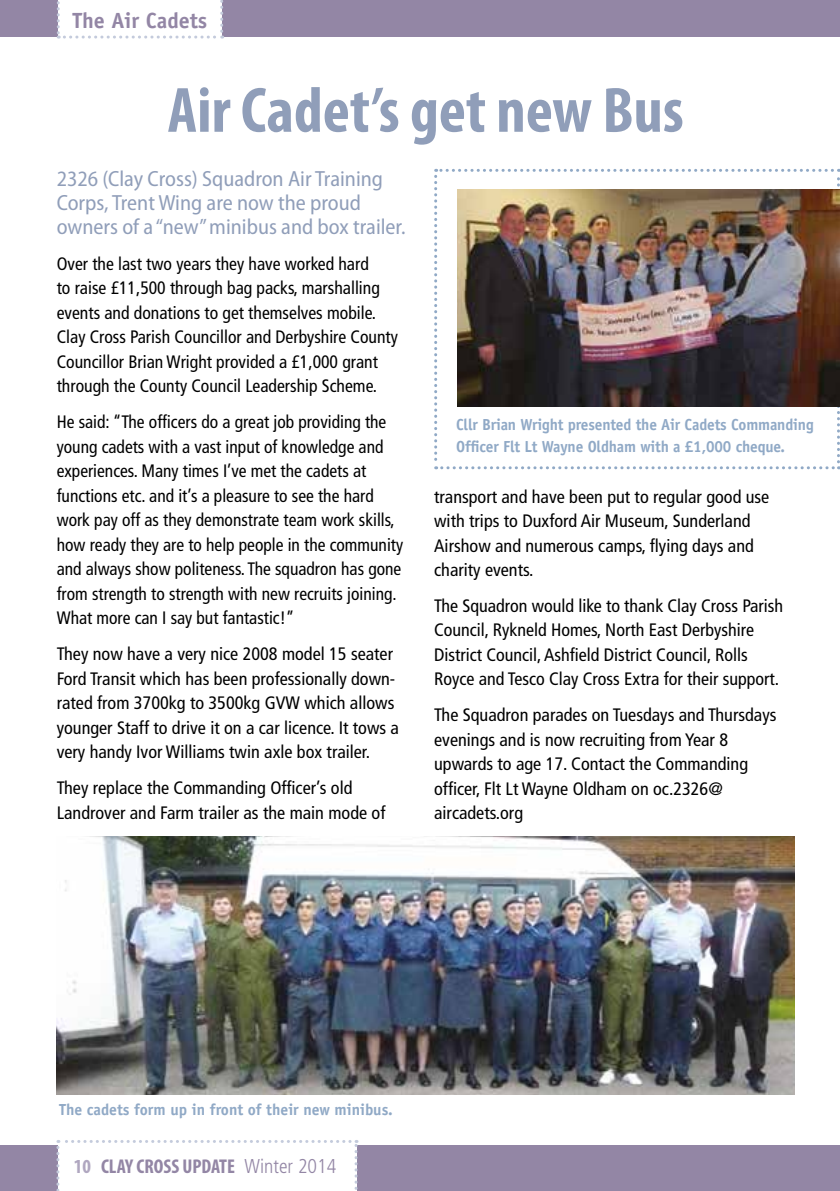
<style>
.page{position:relative;width:840px;height:1191px;background:#fff}
.page>*{position:absolute;margin:0;border:0;box-sizing:border-box;transform-origin:0 0}
.t1{font:700 condensed 64.6px "Myriad Pro";color:#909eb9}
.t2{font:semi-condensed 22px/24.2px "Myriad Pro";color:#909eb9}
.t3{font:700 22px "Officina Sans Std";color:#9386a5}
.t4{font:700 condensed 20px "Myriad Pro";color:#9386a5}
.t5{font:condensed 18px/24.4px "Frutiger";color:#000}
.t6{font:700 16px/22px "Officina Sans Std";letter-spacing:-.01em;color:#90a9c6;scale:.96 1}
.t7{font:700 16px "Officina Sans Std";letter-spacing:-.01em;color:#90a9c6}
.s1{color:#b0a7c0}
.s2{font-family:"Frutiger";font-weight:300}
</style>
<div class="page">
<svg style="left:434px;top:169px;width:405px;height:300px"></svg>
<div style="left:0;top:0;width:839px;height:37px;background:#9386a5"></div>
<div style="left:0;top:1145px;width:839px;height:46px;background:#9386a5"></div>
<div style="left:57px;top:0;width:166px;height:39px;background:#fff"></div>
<img style="left:57px;top:836px;width:737px;height:258px">
<div style="left:56px;top:1140px;width:301px;height:51px;background:#fff"></div>
<img style="left:457px;top:190px;width:382px;height:216px">
<p class="t3" style="left:72px;top:7px;width:136px">The Air Cadets</p>
<h1 class="t1" style="left:167px;top:70px;width:517px">Air Cadet’s get new Bus</h1>
<p class="t2" style="left:57px;top:167px;width:350px">2326 (Clay Cross) Squadron Air Training<br>Corps, Trent Wing are now the proud owners of a “new” minibus and box trailer.</p>
<p class="t5" style="left:57px;top:251px;width:342px">Over the last two years they have worked hard<br>to raise £11,500 through bag packs, marshalling events and donations to get themselves mobile.<br>Clay Cross Parish Councillor and Derbyshire County Councillor Brian Wright provided a £1,000 grant through the County Council Leadership Scheme.</p>
<p class="t5" style="left:57px;top:410px;width:348px">He said: “The officers do a great job providing the young cadets with a vast input of knowledge and experiences. Many times I’ve met the cadets at functions etc. and it’s a pleasure to see the hard work pay off as they demonstrate team work skills, how ready they are to help people in the community and always show politeness. The squadron has gone from strength to strength with new recruits joining.<br>What more can I say but fantastic!”</p>
<p class="t5" style="left:57px;top:642px;width:343px">They now have a very nice 2008 model 15 seater Ford Transit which has been professionally down&shy;rated from 3700kg to 3500kg GVW which allows younger Staff to drive it on a car licence. It tows a very handy Ivor Williams twin axle box trailer.</p>
<p class="t5" style="left:57px;top:775px;width:330px">They replace the Commanding Officer’s old<br>Landrover and Farm trailer as the main mode of</p>
<p class="t6" style="left:456px;top:413px;width:374px">Cllr Brian Wright presented the Air Cadets Commanding<br>Officer Flt Lt Wayne Oldham with a £1,000 cheque.</p>
<p class="t5" style="left:434px;top:484px;width:336px">transport and have been put to regular good use with trips to Duxford Air Museum, Sunderland Airshow and numerous camps, flying days and charity events.</p>
<p class="t5" style="left:434px;top:593px;width:350px">The Squadron would like to thank Clay Cross Parish Council, Rykneld Homes, North East Derbyshire District Council, Ashfield District Council, Rolls Royce and Tesco Clay Cross Extra for their support.</p>
<p class="t5" style="left:434px;top:703px;width:343px">The Squadron parades on Tuesdays and Thursdays evenings and is now recruiting from Year 8 upwards to age 17. Contact the Commanding officer, Flt Lt Wayne Oldham on oc.2326@ aircadets.org</p>
<p class="t7" style="left:59px;top:1099px;width:335px">The cadets form up in front of their new minibus.</p>
<p class="t4" style="left:74px;top:1153px;width:264px"><span class="s1">10</span> CLAY CROSS UPDATE <span class="s2">Winter 2014</span></p>
</div>
